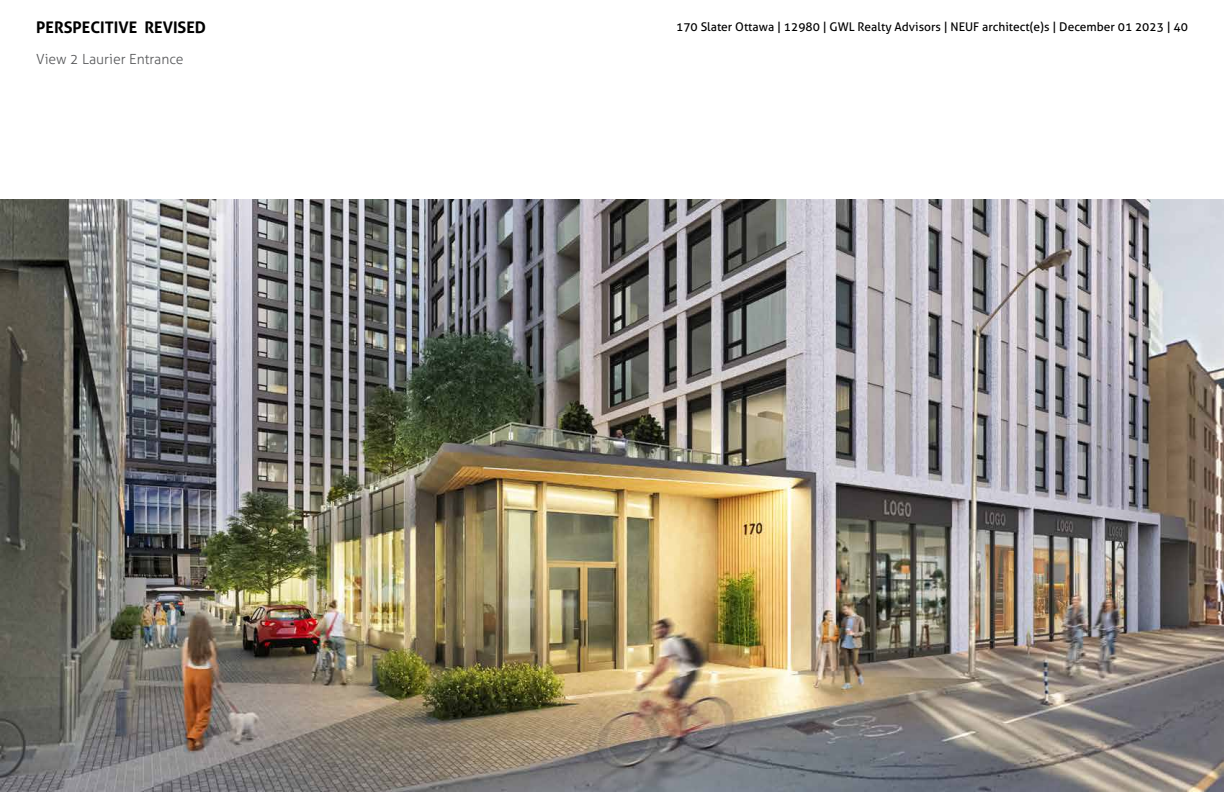
<style>
.page{position:relative;width:1224px;height:792px;background:#fff}
.page>*{position:absolute;margin:0;border:0;box-sizing:border-box;transform-origin:0 0}
.t1{font:700 16px "Aller";color:#000}
.t2{font:300 14px "Aller";color:#58595b}
.t3{font:12px "Aller";color:#000}
</style>
<div class="page">
<img style="left:0;top:199px;width:1224px;height:593px">
<h1 class="t1" style="left:36px;top:17px;width:171px">PERSPECITIVE REVISED</h1>
<p class="t2" style="left:36px;top:51px;width:149px">View 2 Laurier Entrance</p>
<p class="t3" style="left:676px;top:20px;width:513px">170 Slater Ottawa | 12980 | GWL Realty Advisors | NEUF architect(e)s | December 01 2023 | 40</p>
</div>
